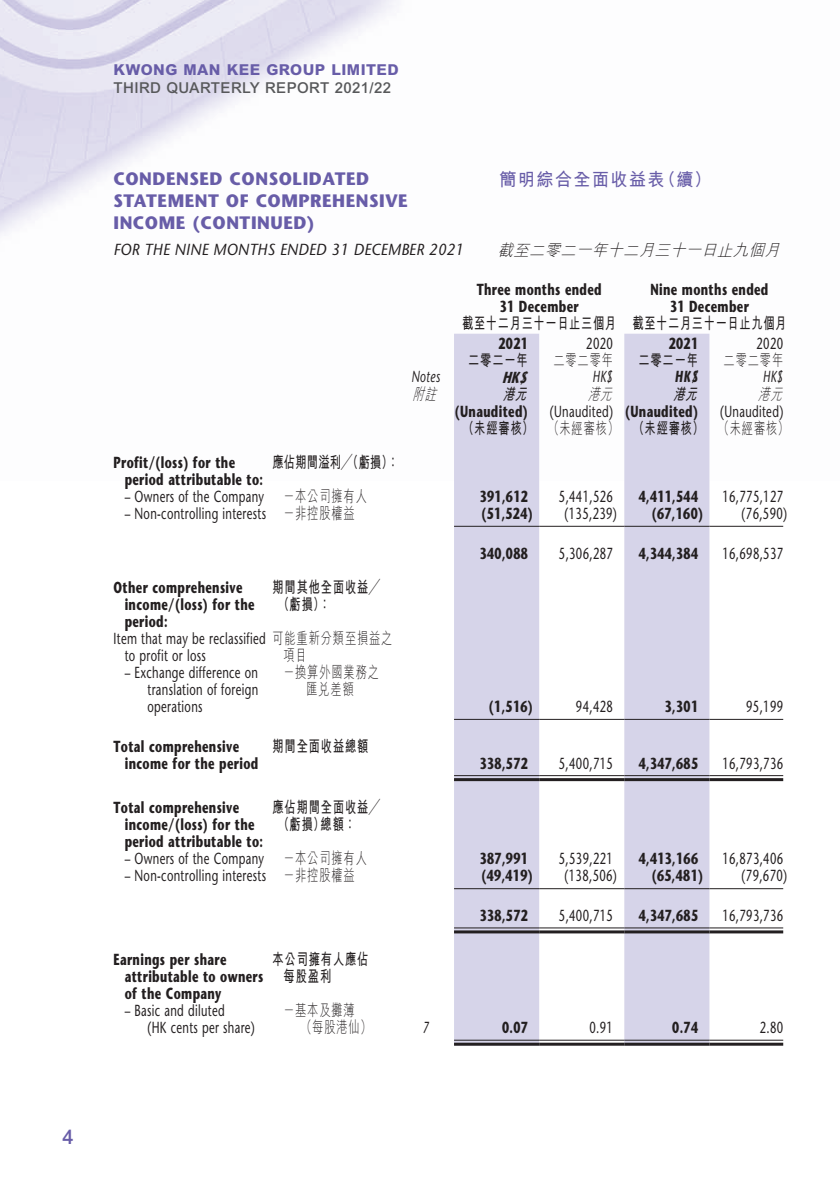
<style>
.page{position:relative;width:840px;height:1191px;background:#fff}
.page>*{position:absolute;margin:0;border:0;box-sizing:border-box;transform-origin:0 0}
.t1{font:500 20px "Arial MT Std";color:#685da8}
.t2{font:700 18px/22px "Stone Sans Std";letter-spacing:.03em;color:#685da8;scale:.95 1}
.t3{font:700 18px "M Hei HK";letter-spacing:.08em;color:#685da8;scale:.95 1}
.t4{font:500 16px/17px "Stone Sans Std";letter-spacing:.03em;color:#231f20;scale:.7 1}
.t5{font:700 16px/17px "Stone Sans Std";letter-spacing:.03em;color:#231f20;scale:.7 1}
.t6{font:700 16px/17px "M Hei HK";letter-spacing:.08em;color:#231f20;scale:.7 1}
.t7{font:300 16px/17px "M Hei HK";letter-spacing:.08em;color:#231f20;text-align:center;scale:.7 1}
.t8{font:italic 500 16px "Stone Sans Std";letter-spacing:.005em;color:#231f20;scale:.95 1}
.t9{font:700 16px "M Hei HK";letter-spacing:.06em;color:#231f20;scale:.7 1}
.t10{font:italic 300 16px "M Hei HK";color:#231f20;scale:.95 1}
.t11{font:italic 500 16px "Stone Sans Std";letter-spacing:.005em;color:#231f20;scale:.7 1}
.t12{font:700 16px "M Hei HK";letter-spacing:.025em;color:#231f20;scale:.7 1}
.t13{font:italic 300 16px "M Hei HK";color:#231f20;scale:.7 1}
.t14{font:italic 700 16px "M Hei HK";color:#231f20;scale:.7 1}
.t15{font:italic 700 16px "Stone Sans Std";color:#231f20;scale:.7 1}
.t16{font:italic 700 16px "Stone Sans Std";color:#231f20;scale:.7 1}
.t17{font:500 15px "Arial MT Std";letter-spacing:.03em;color:#57585a}
.t18{font:800 15px "Arial MT Std";letter-spacing:.03em;color:#685da8}
.s1{font-weight:700}
.s2{font-weight:300}
.s3{font-family:"M Hei HK";font-weight:300}
</style>
<div class="page">
<img style="left:0;top:0;width:710px;height:481px">
<svg style="left:454px;top:334px;width:255px;height:708px;fill:#d6d4e9"></svg>
<hr style="left:454px;top:526px;width:85px;height:1px;background:#231f20">
<hr style="left:539px;top:526px;width:85px;height:1px;background:#231f20">
<hr style="left:624px;top:526px;width:85px;height:1px;background:#231f20">
<hr style="left:709px;top:526px;width:73px;height:1px;background:#231f20">
<hr style="left:454px;top:719px;width:85px;height:1px;background:#231f20">
<hr style="left:539px;top:719px;width:85px;height:1px;background:#231f20">
<hr style="left:624px;top:719px;width:85px;height:1px;background:#231f20">
<hr style="left:709px;top:719px;width:73px;height:1px;background:#231f20">
<hr style="left:454px;top:775px;width:85px;height:1px;background:#231f20">
<hr style="left:454px;top:778px;width:85px;height:3px;background:#231f20">
<hr style="left:539px;top:775px;width:85px;height:1px;background:#231f20">
<hr style="left:539px;top:778px;width:85px;height:3px;background:#231f20">
<hr style="left:624px;top:775px;width:85px;height:1px;background:#231f20">
<hr style="left:624px;top:778px;width:85px;height:3px;background:#231f20">
<hr style="left:709px;top:775px;width:73px;height:1px;background:#231f20">
<hr style="left:709px;top:778px;width:73px;height:3px;background:#231f20">
<hr style="left:454px;top:888px;width:85px;height:1px;background:#231f20">
<hr style="left:539px;top:888px;width:85px;height:1px;background:#231f20">
<hr style="left:624px;top:888px;width:85px;height:1px;background:#231f20">
<hr style="left:709px;top:888px;width:73px;height:1px;background:#231f20">
<hr style="left:454px;top:927px;width:85px;height:1px;background:#231f20">
<hr style="left:454px;top:930px;width:85px;height:3px;background:#231f20">
<hr style="left:539px;top:927px;width:85px;height:1px;background:#231f20">
<hr style="left:539px;top:930px;width:85px;height:3px;background:#231f20">
<hr style="left:624px;top:927px;width:85px;height:1px;background:#231f20">
<hr style="left:624px;top:930px;width:85px;height:3px;background:#231f20">
<hr style="left:709px;top:927px;width:73px;height:1px;background:#231f20">
<hr style="left:709px;top:930px;width:73px;height:3px;background:#231f20">
<hr style="left:454px;top:1039px;width:85px;height:1px;background:#231f20">
<hr style="left:454px;top:1042px;width:85px;height:3px;background:#231f20">
<hr style="left:539px;top:1039px;width:85px;height:1px;background:#231f20">
<hr style="left:539px;top:1042px;width:85px;height:3px;background:#231f20">
<hr style="left:624px;top:1039px;width:85px;height:1px;background:#231f20">
<hr style="left:624px;top:1042px;width:85px;height:3px;background:#231f20">
<hr style="left:709px;top:1039px;width:73px;height:1px;background:#231f20">
<hr style="left:709px;top:1042px;width:73px;height:3px;background:#231f20">
<p class="t1" style="left:63px;top:1125px;width:13px">4</p>
<p class="t18" style="left:113px;top:61px;width:287px">KWONG MAN KEE GROUP LIMITED</p>
<p class="t17" style="left:113px;top:79px;width:279px">THIRD QUARTERLY REPORT 2021/22</p>
<p class="t2" style="left:113px;top:168px;width:311px">CONDENSED CONSOLIDATED<br>STATEMENT OF COMPREHENSIVE<br>INCOME (CONTINUED)</p>
<p class="t8" style="left:113px;top:240px;width:370px">FOR THE NINE MONTHS ENDED 31 DECEMBER 2021</p>
<p class="t3" style="left:499px;top:166px;width:224px">簡明綜合全面收益表（續）</p>
<p class="t10" style="left:497px;top:239px;width:303px">截至二零二一年十二月三十一日止九個月</p>
<p class="t5" style="left:476px;top:281px;width:180px;text-align:center">Three months ended<br>31 December</p>
<p class="t5" style="left:650px;top:281px;width:170px;text-align:center">Nine months ended<br>31 December</p>
<p class="t9" style="left:462px;top:311px;width:464px">截至十二月三十一日止三個月 截至十二月三十一日止九個月</p>
<p class="t5" style="left:498px;top:334px;width:43px">2021</p>
<p class="t4" style="left:586px;top:334px;width:40px">2020</p>
<p class="t5" style="left:668px;top:334px;width:43px">2021</p>
<p class="t4" style="left:756px;top:334px;width:40px">2020</p>
<p class="t6" style="left:468px;top:350px;width:87px">二零二一年</p>
<p class="t7" style="left:553px;top:351px;width:87px">二零二零年</p>
<p class="t6" style="left:638px;top:350px;width:87px">二零二一年</p>
<p class="t7" style="left:723px;top:351px;width:87px">二零二零年</p>
<p class="t11" style="left:411px;top:367px;width:42px">Notes</p>
<p class="t15" style="left:501px;top:367px;width:43px">HK$</p>
<p class="t11" style="left:592px;top:367px;width:31px">HK$</p>
<p class="t16" style="left:674px;top:367px;width:35px">HK$</p>
<p class="t11" style="left:762px;top:367px;width:31px">HK$</p>
<p class="t13" style="left:412px;top:382px;width:43px">附註</p>
<p class="t14" style="left:502px;top:382px;width:43px">港元</p>
<p class="t13" style="left:587px;top:382px;width:43px">港元</p>
<p class="t14" style="left:672px;top:382px;width:43px">港元</p>
<p class="t13" style="left:757px;top:382px;width:43px">港元</p>
<p class="t5" style="left:454px;top:402px;width:106px">(Unaudited)</p>
<p class="t4" style="left:549px;top:403px;width:213px">(Unaudited) <span class="s1">(Unaudited)</span></p>
<p class="t4" style="left:719px;top:403px;width:91px">(Unaudited)</p>
<p class="t6" style="left:462px;top:418px;width:467px">（未經審核） <span class="s2">（未經審核）</span> （未經審核） <span class="s2">（未經審核）</span></p>
<p class="t5" style="left:125px;top:453px;width:199px;text-indent:-11px">Profit/(loss) for the period attributable to:</p>
<p class="t12" style="left:272px;top:450px;width:182px">應佔期間溢利╱（虧損）：</p>
<p class="t4" style="left:125px;top:487px;width:347px">– Owners of the Company <span class="s3">－本公司擁有人</span></p>
<p class="t5" style="left:479px;top:487px;width:70px">391,612</p>
<p class="t4" style="left:558px;top:487px;width:79px">5,441,526</p>
<p class="t5" style="left:638px;top:487px;width:86px">4,411,544</p>
<p class="t4" style="left:722px;top:487px;width:88px">16,775,127</p>
<p class="t4" style="left:125px;top:504px;width:330px">– Non-controlling interests <span class="s3">－非控股權益</span></p>
<p class="t5" style="left:481px;top:504px;width:75px">(51,524)</p>
<p class="t4" style="left:564px;top:504px;width:76px">(135,239)</p>
<p class="t5" style="left:651px;top:504px;width:75px">(67,160)</p>
<p class="t4" style="left:741px;top:504px;width:67px">(76,590)</p>
<p class="t5" style="left:479px;top:545px;width:70px">340,088</p>
<p class="t4" style="left:558px;top:545px;width:79px">5,306,287</p>
<p class="t5" style="left:638px;top:545px;width:86px">4,344,384</p>
<p class="t4" style="left:722px;top:545px;width:88px">16,698,537</p>
<p class="t5" style="left:125px;top:579px;width:187px;text-indent:-11px">Other comprehensive income/(loss) for the period:</p>
<p class="t6" style="left:278px;top:577px;width:147px;text-indent:-6px">期間其他全面收益╱（虧損）：</p>
<p class="t4" style="left:125px;top:630px;width:384px;text-indent:-11px">Item that may be reclassified <span class="s3">可能重新分類至損益之</span>to profit or loss</p>
<p class="t7" style="left:283px;top:646px;width:35px">項目</p>
<p class="t4" style="left:147px;top:664px;width:160px;text-align:justify;text-indent:-23px">– Exchange difference on translation of foreign operations</p>
<p class="t7" style="left:283px;top:663px;width:138px">－換算外國業務之匯兌差額</p>
<p class="t5" style="left:488px;top:697px;width:64px">(1,516)</p>
<p class="t4" style="left:575px;top:698px;width:54px">94,428</p>
<p class="t5" style="left:664px;top:697px;width:49px">3,301</p>
<p class="t4" style="left:745px;top:698px;width:54px">95,199</p>
<p class="t5" style="left:125px;top:738px;width:192px;text-indent:-11px">Total comprehensive income for the period</p>
<p class="t6" style="left:272px;top:736px;width:139px">期間全面收益總額</p>
<p class="t5" style="left:479px;top:755px;width:70px">338,572</p>
<p class="t4" style="left:558px;top:755px;width:79px">5,400,715</p>
<p class="t5" style="left:638px;top:755px;width:86px">4,347,685</p>
<p class="t4" style="left:722px;top:755px;width:88px">16,793,736</p>
<p class="t5" style="left:125px;top:799px;width:199px;text-indent:-11px">Total comprehensive income/(loss) for the period attributable to:</p>
<p class="t6" style="left:278px;top:797px;width:147px;text-indent:-6px">應佔期間全面收益╱（虧損）總額：</p>
<p class="t4" style="left:125px;top:850px;width:347px">– Owners of the Company <span class="s3">－本公司擁有人</span></p>
<p class="t5" style="left:479px;top:850px;width:70px">387,991</p>
<p class="t4" style="left:558px;top:850px;width:79px">5,539,221</p>
<p class="t5" style="left:638px;top:850px;width:86px">4,413,166</p>
<p class="t4" style="left:722px;top:850px;width:88px">16,873,406</p>
<p class="t4" style="left:125px;top:867px;width:330px">– Non-controlling interests <span class="s3">－非控股權益</span></p>
<p class="t5" style="left:481px;top:867px;width:75px">(49,419)</p>
<p class="t4" style="left:564px;top:867px;width:76px">(138,506)</p>
<p class="t5" style="left:651px;top:867px;width:75px">(65,481)</p>
<p class="t4" style="left:741px;top:867px;width:67px">(79,670)</p>
<p class="t5" style="left:479px;top:907px;width:70px">338,572</p>
<p class="t4" style="left:558px;top:907px;width:79px">5,400,715</p>
<p class="t5" style="left:638px;top:907px;width:86px">4,347,685</p>
<p class="t4" style="left:722px;top:907px;width:88px">16,793,736</p>
<p class="t5" style="left:125px;top:951px;width:199px;text-indent:-11px">Earnings per share attributable to owners of the Company</p>
<p class="t6" style="left:283px;top:949px;width:123px;text-indent:-11px">本公司擁有人應佔每股盈利</p>
<p class="t4" style="left:147px;top:1002px;width:155px;text-indent:-23px">– Basic and diluted<br>(HK cents per share)</p>
<p class="t7" style="left:300px;top:1001px;width:102px;text-align:left;text-indent:-17px">－基本及攤薄<br>（每股港仙）</p>
<p class="t11" style="left:422px;top:1017px;width:11px">7</p>
<p class="t5" style="left:501px;top:1019px;width:38px">0.07</p>
<p class="t4" style="left:589px;top:1019px;width:35px">0.91</p>
<p class="t5" style="left:672px;top:1019px;width:38px">0.74</p>
<p class="t4" style="left:759px;top:1019px;width:35px">2.80</p>
</div>
